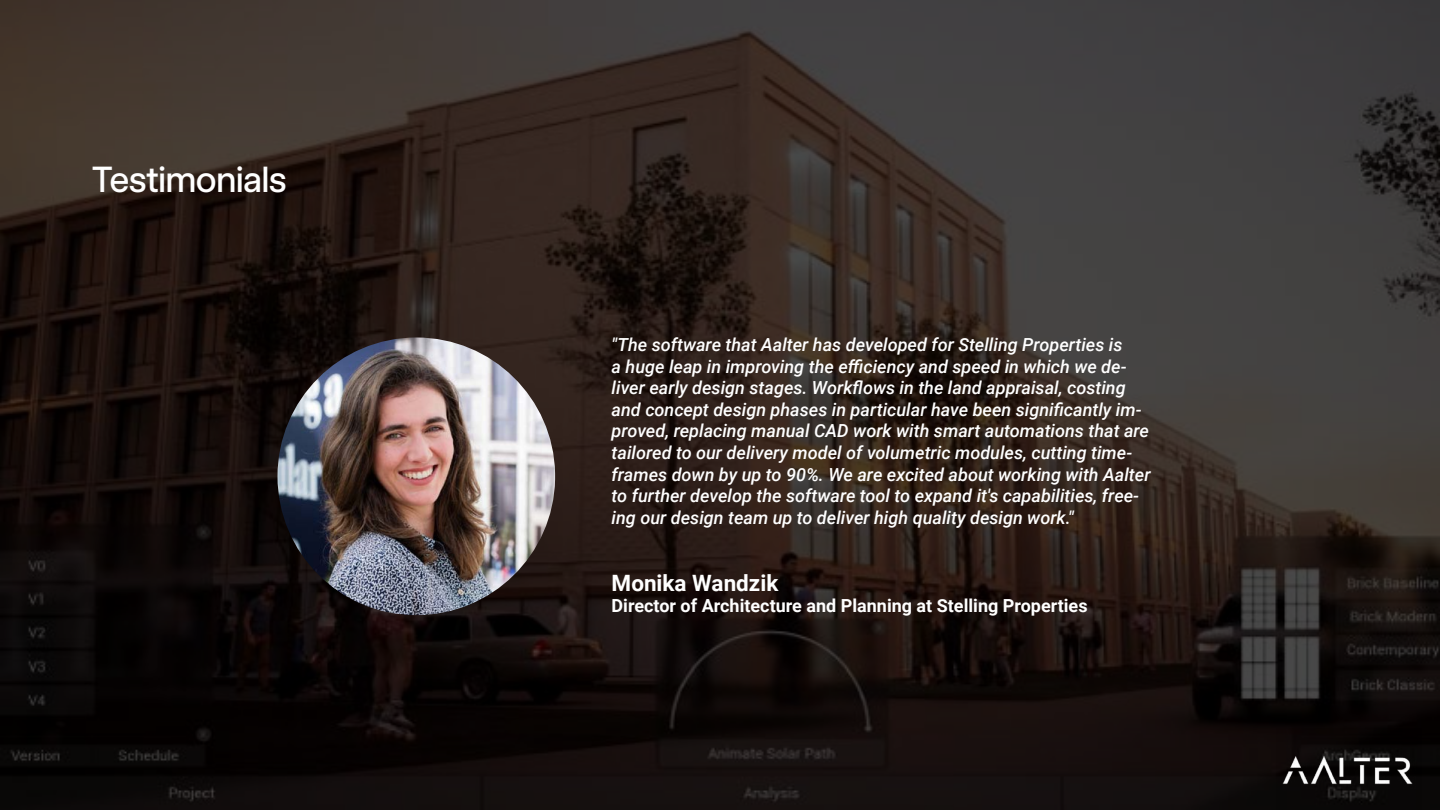
<style>
.page{position:relative;width:1440px;height:810px;background:#fff}
.page>*{position:absolute;margin:0;border:0;box-sizing:border-box;transform-origin:0 0}
.t1{font:36px "Universal Sans Display Trial 450";color:#fff}
.t2{font:700 22.5px "Roboto";color:#fff}
.t3{font:italic 500 18px/21.6px "Roboto";color:#fff}
.t4{font:700 18px "Roboto";color:#fff}
</style>
<div class="page">
<img style="left:0;top:0;width:1439px;height:810px">
<img style="left:278px;top:338px;width:277px;height:277px;border-radius:138px">
<img style="left:1277px;top:729px;width:145px;height:81px">
<h1 class="t1" style="left:92px;top:165px;width:196px">Testimonials</h1>
<p class="t3" style="left:612px;top:333px;width:540px">"The software that Aalter has developed for Stelling Properties is<br>a huge leap in improving the efficiency and speed in which we de&shy;liver early design stages. Workflows in the land appraisal, costing and concept design phases in particular have been significantly im&shy;proved, replacing manual CAD work with smart automations that are tailored to our delivery model of volumetric modules, cutting time&shy;frames down by up to 90%. We are excited about working with Aalter to further develop the software tool to expand it's capabilities, free&shy;ing our design team up to deliver high quality design work."</p>
<p class="t2" style="left:612px;top:567px;width:168px">Monika Wandzik</p>
<p class="t4" style="left:612px;top:593px;width:478px">Director of Architecture and Planning at Stelling Properties</p>
</div>
